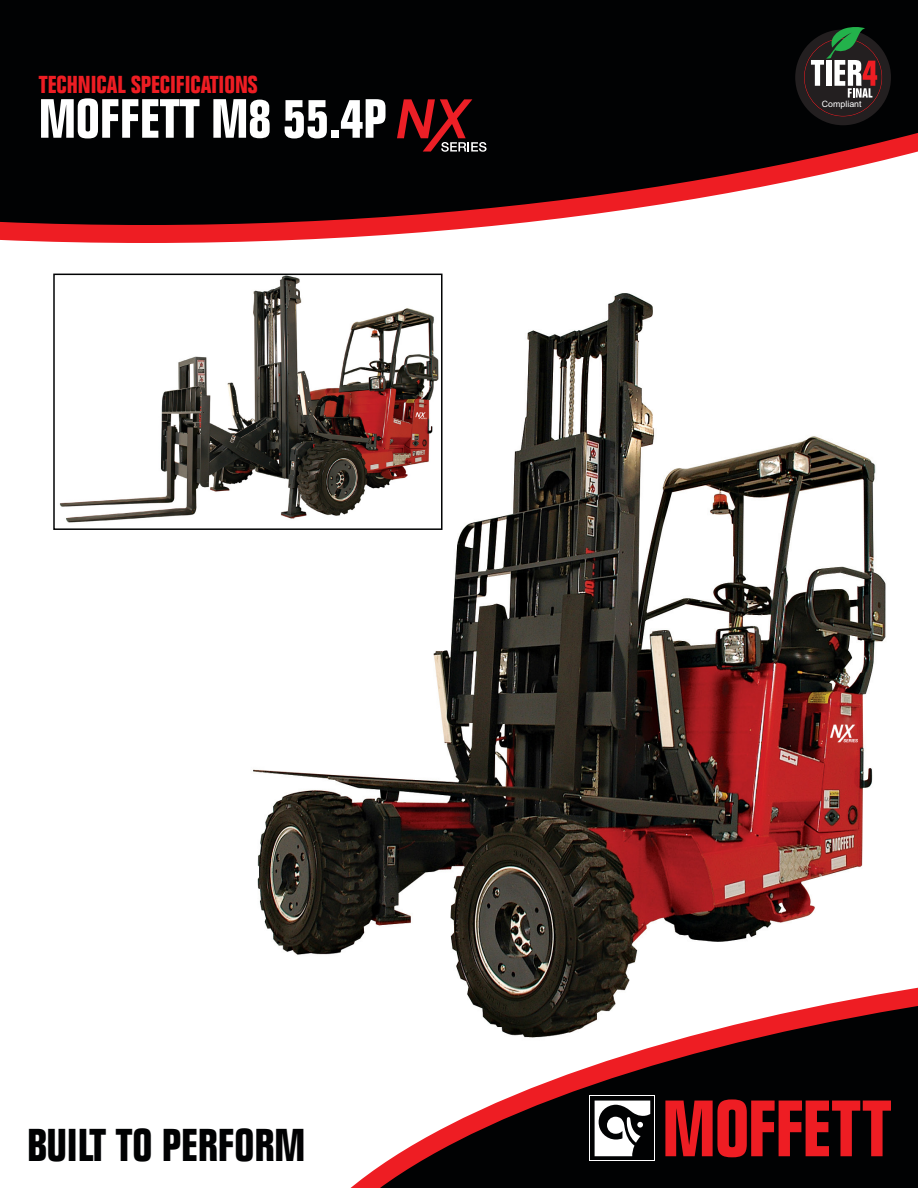
<style>
.page{position:relative;width:918px;height:1188px;background:#fff}
.page>*{position:absolute;margin:0;border:0;box-sizing:border-box;transform-origin:0 0}
.t1{font:700 condensed 54px "Folio Std";color:#fff}
.t2{font:700 condensed 45px "Folio Std";color:#010203}
.t3{font:700 condensed 24px "Folio Std";color:#ee1d23}
.t4{font:8.85px "Arial";color:#fff}
</style>
<div class="page">
<img style="left:68px;top:273px;width:818px;height:672px">
<svg style="left:0;top:0;width:918px;height:243px;background:#2f1f20"></svg>
<svg style="left:278px;top:945px;width:640px;height:243px"></svg>
<svg style="left:590px;top:1096px;width:65px;height:65px"></svg>
<div style="left:591px;top:1097px;width:63px;height:63px;background:linear-gradient(to right,#010203,#010203)"></div>
<svg style="left:595px;top:1101px;width:55px;height:55px"></svg>
<svg style="left:665px;top:1099px;width:226px;height:58px;background:#8c1115"></svg>
<svg style="left:397px;top:99px;width:90px;height:53px;background:#511518"></svg>
<svg style="left:795px;top:27px;width:96px;height:98px;background:#383632"></svg>
<img style="left:59px;top:277px;width:381px;height:250px">
<div style="left:53px;top:274px;width:390px;height:256px;border:2px solid #010203"></div>
<p class="t3" style="left:39px;top:71px;width:220px">TECHNICAL SPECIFICATIONS</p>
<p class="t1" style="left:39px;top:89px;width:349px">MOFFETT M8 55.4P</p>
<p class="t2" style="left:27px;top:1120px;width:280px">BUILT TO PERFORM</p>
<p class="t4" style="left:822px;top:98px;width:41px">Compliant</p>
</div>
